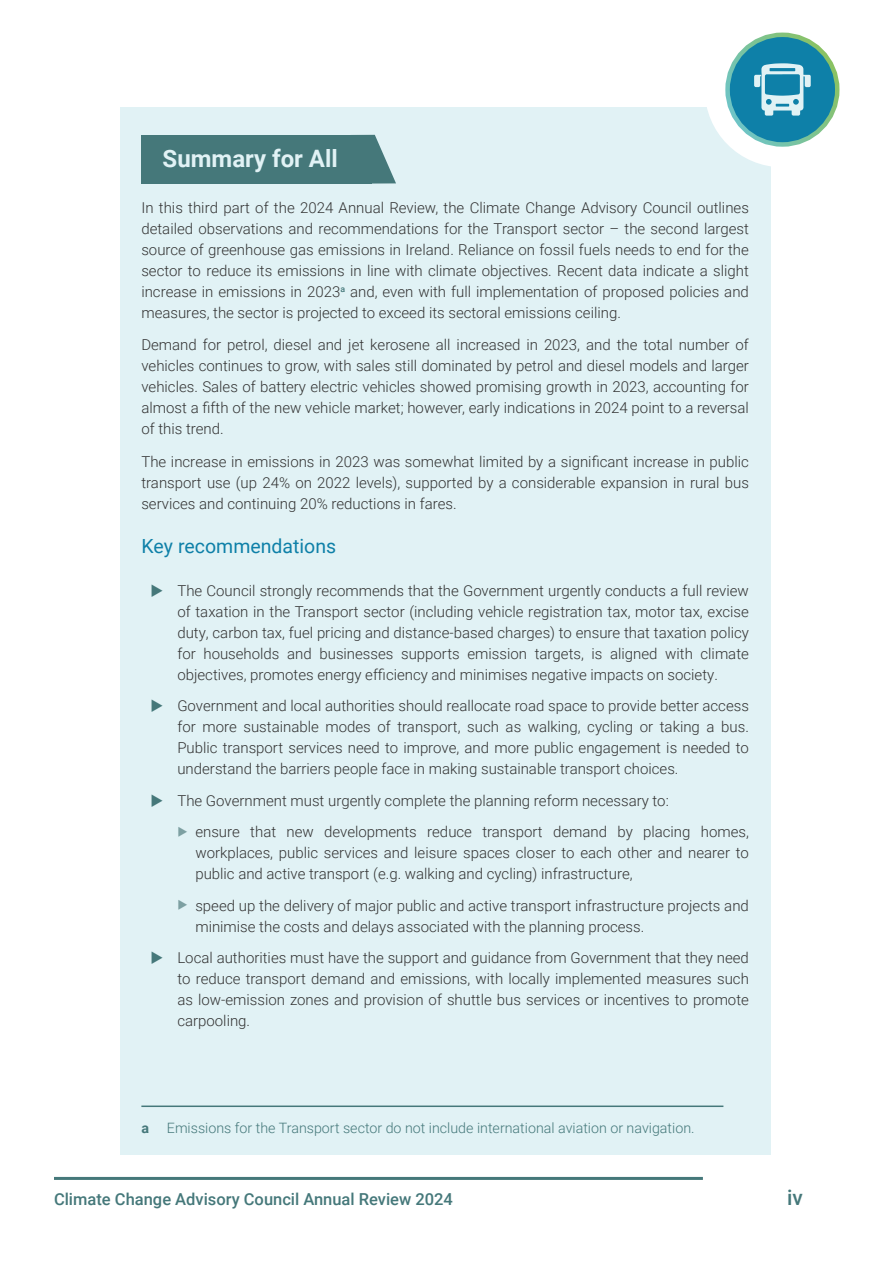
<style>
.page{position:relative;width:893px;height:1263px;background:#fff}
.page>*{position:absolute;margin:0;border:0;box-sizing:border-box;transform-origin:0 0}
.Heading_1{font:700 24px "Roboto";color:#e1f2f5}
.t1{font:500 21px "Roboto";color:#45787a}
.Summary_heading_3{font:19.5px "Roboto";color:#0e80a8}
.t2{font:500 16.5px "Roboto";color:#45787a}
.t3{font:300 15px/21px "Roboto";color:#333;text-align:justify}
.Footnotes{font:300 14.25px "Roboto";color:#45787a}
.Footnotes-2{font:700 14.25px "Roboto";color:#45787a}
</style>
<div class="page">
<hr style="left:54px;top:1177px;width:649px;height:3px;background:#45787a">
<div style="left:120px;top:107px;width:651px;height:1047px;background:#e1f2f5"></div>
<div style="left:141px;top:135px;width:231px;height:49px;background:#45787a"></div>
<hr style="left:141px;top:1105px;width:582px;height:2px;background:#45787a">
<svg style="left:372px;top:135px;width:24px;height:49px"></svg>
<div style="left:705px;top:12px;width:155px;height:155px;background:#fff;border-radius:50%"></div>
<div style="left:728px;top:35px;width:109px;height:109px;background:#0e80a8;border-radius:50%"></div>
<svg style="left:754px;top:63px;width:57px;height:53px"></svg>
<div style="left:725px;top:33px;width:114px;height:114px;border:4px solid #fff;border-radius:50%"></div>
<p class="Heading_1" style="left:163px;top:141px;width:177px">Summary for All</p>
<p class="t3" style="left:141px;top:197px;width:609px">In this third part of the 2024 Annual Review, the Climate Change Advisory Council outlines detailed observations and recommendations for the Transport sector – the second largest source of greenhouse gas emissions in Ireland. Reliance on fossil fuels needs to end for the sector to reduce its emissions in line with climate objectives. Recent data indicate a slight increase in emissions in 2023<sup>a</sup> and, even with full implementation of proposed policies and measures, the sector is projected to exceed its sectoral emissions ceiling.</p>
<p class="t3" style="left:141px;top:334px;width:609px">Demand for petrol, diesel and jet kerosene all increased in 2023, and the total number of vehicles continues to grow, with sales still dominated by petrol and diesel models and larger vehicles. Sales of battery electric vehicles showed promising growth in 2023, accounting for almost a fifth of the new vehicle market; however, early indications in 2024 point to a reversal of this trend.</p>
<p class="t3" style="left:141px;top:450px;width:609px">The increase in emissions in 2023 was somewhat limited by a significant increase in public transport use (up 24% on 2022 levels), supported by a considerable expansion in rural bus services and continuing 20% reductions in fares.</p>
<p class="Summary_heading_3" style="left:141px;top:532px;width:196px">Key recommendations</p>
<p class="t3" style="left:177px;top:579px;width:573px">The Council strongly recommends that the Government urgently conducts a full review of taxation in the Transport sector (including vehicle registration tax, motor tax, excise duty, carbon tax, fuel pricing and distance-based charges) to ensure that taxation policy for households and businesses supports emission targets, is aligned with climate objectives, promotes energy efficiency and minimises negative impacts on society.</p>
<p class="t3" style="left:177px;top:695px;width:573px">Government and local authorities should reallocate road space to provide better access for more sustainable modes of transport, such as walking, cycling or taking a bus.<br>Public transport services need to improve, and more public engagement is needed to understand the barriers people face in making sustainable transport choices.</p>
<p class="t3" style="left:177px;top:789px;width:493px">The Government must urgently complete the planning reform necessary to:</p>
<p class="t3" style="left:195px;top:821px;width:555px">ensure that new developments reduce transport demand by placing homes, workplaces, public services and leisure spaces closer to each other and nearer to public and active transport (e.g. walking and cycling) infrastructure,</p>
<p class="t3" style="left:195px;top:894px;width:555px">speed up the delivery of major public and active transport infrastructure projects and minimise the costs and delays associated with the planning process.</p>
<p class="t3" style="left:177px;top:947px;width:573px">Local authorities must have the support and guidance from Government that they need to reduce transport demand and emissions, with locally implemented measures such as low-emission zones and provision of shuttle bus services or incentives to promote carpooling.</p>
<p class="Footnotes-2" style="left:141px;top:1118px;width:9px">a</p>
<p class="Footnotes" style="left:167px;top:1118px;width:529px">Emissions for the Transport sector do not include international aviation or navigation.</p>
<p class="t2" style="left:54px;top:1188px;width:400px">Climate Change Advisory Council Annual Review 2024</p>
<h2 class="t1" style="left:787px;top:1183px;width:17px">iv</h2>
</div>
